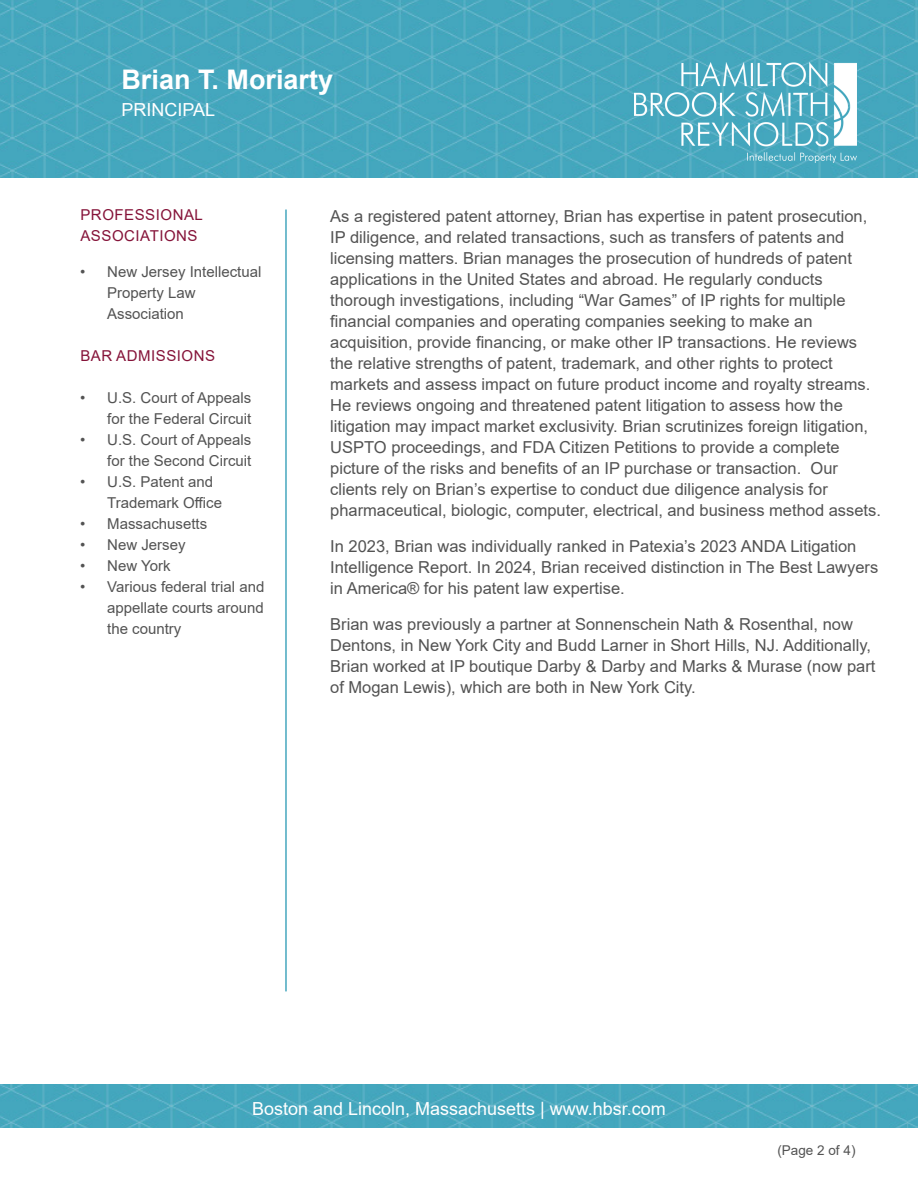
<style>
.page{position:relative;width:918px;height:1188px;background:#fff}
.page>*{position:absolute;margin:0;border:0;box-sizing:border-box;transform-origin:0 0}
.t1{font:700 27px "Arial";color:#fff}
.t2{font:18px "Arial";color:#fff}
.t3{font:16.5px/21px "Arial";color:#535353}
.t4{font:15px/21px "Arial";color:#535353}
.t5{font:15px/21px "Arial";letter-spacing:.035em;color:#851339}
.t6{font:13.5px "Arial";color:#535353}
</style>
<div class="page">
<img style="left:0;top:0;width:918px;height:177px">
<img style="left:634px;top:63px;width:223px;height:99px">
<img style="left:0;top:1084px;width:907px;height:44px">
<hr style="left:285px;top:210px;width:2px;height:781px;background:#45a7be">
<img style="left:907px;top:1084px;width:11px;height:44px">
<p class="t1" style="left:122px;top:60px;width:213px">Brian T. Moriarty</p>
<p class="t2" style="left:122px;top:97px;width:95px">PRINCIPAL</p>
<p class="t5" style="left:80px;top:205px;width:124px">PROFESSIONAL<br>ASSOCIATIONS</p>
<p class="t4" style="left:107px;top:262px;width:156px;text-indent:-27px">• New Jersey Intellectual<br>Property Law<br>Association</p>
<p class="t5" style="left:80px;top:346px;width:136px">BAR ADMISSIONS</p>
<p class="t4" style="left:80px;top:388px;width:173px;text-align:right">• U.S. Court of Appeals for the Federal Circuit</p>
<p class="t4" style="left:80px;top:430px;width:173px;text-align:right">• U.S. Court of Appeals for the Second Circuit</p>
<p class="t4" style="left:107px;top:472px;width:116px;text-indent:-27px">• U.S. Patent and<br>Trademark Office</p>
<p class="t4" style="left:80px;top:514px;width:129px">• Massachusetts</p>
<p class="t4" style="left:80px;top:535px;width:107px">• New Jersey</p>
<p class="t4" style="left:80px;top:556px;width:92px">• New York</p>
<p class="t4" style="left:107px;top:577px;width:159px;text-align:justify;text-indent:-27px">• Various federal trial and appellate courts around the country</p>
<p class="t3" style="left:330px;top:205px;width:552px">As a registered patent attorney, Brian has expertise in patent prosecution, IP diligence, and related transactions, such as transfers of patents and licensing matters. Brian manages the prosecution of hundreds of patent applications in the United States and abroad. He regularly conducts thorough investigations, including “War Games” of IP rights for multiple financial companies and operating companies seeking to make an acquisition, provide financing, or make other IP transactions. He reviews the relative strengths of patent, trademark, and other rights to protect markets and assess impact on future product income and royalty streams.<br>He reviews ongoing and threatened patent litigation to assess how the litigation may impact market exclusivity. Brian scrutinizes foreign litigation, USPTO proceedings, and FDA Citizen Petitions to provide a complete picture of the risks and benefits of an IP purchase or transaction. Our clients rely on Brian’s expertise to conduct due diligence analysis for pharmaceutical, biologic, computer, electrical, and business method assets.</p>
<p class="t3" style="left:330px;top:535px;width:550px">In 2023, Brian was individually ranked in Patexia’s 2023 ANDA Litigation<br>Intelligence Report. In 2024, Brian received distinction in The Best Lawyers in America® for his patent law expertise.</p>
<p class="t3" style="left:330px;top:613px;width:547px">Brian was previously a partner at Sonnenschein Nath &amp; Rosenthal, now Dentons, in New York City and Budd Larner in Short Hills, NJ. Additionally, Brian worked at IP boutique Darby &amp; Darby and Marks &amp; Murase (now part of Mogan Lewis), which are both in New York City.</p>
<p class="t2" style="left:252px;top:1096px;width:415px">Boston and Lincoln, Massachusetts | www.hbsr.com</p>
<p class="t6" style="left:777px;top:1141px;width:80px">(Page 2 of 4)</p>
</div>
